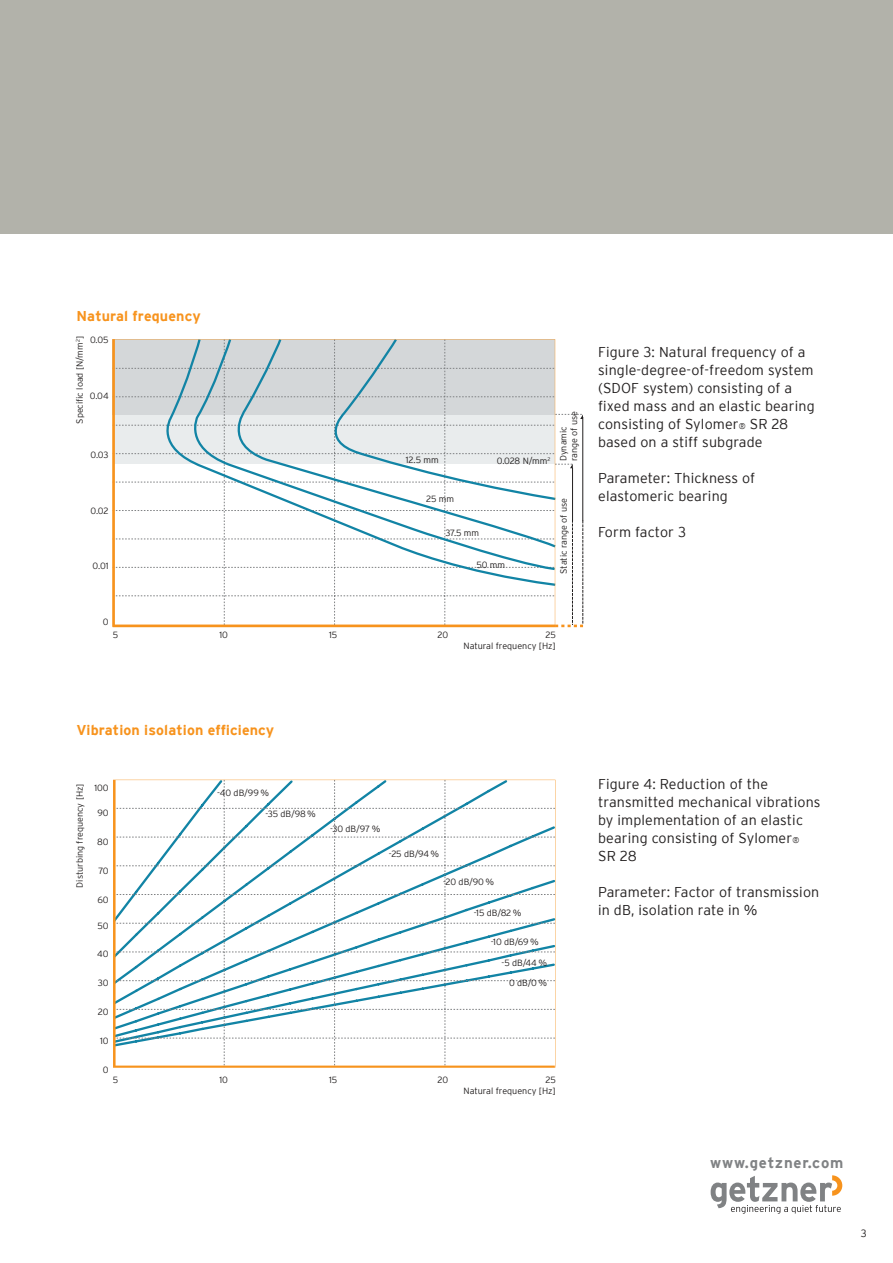
<style>
.page{position:relative;width:893px;height:1263px;background:#fff}
.page>*{position:absolute;margin:0;border:0;box-sizing:border-box;transform-origin:0 0}
.t1{font:700 15px "Interstate";letter-spacing:.055em;color:#808284}
.t2{font:300 14.25px/18px "Interstate";letter-spacing:.01em;color:#221f1f}
.t3{font:700 14.25px "Interstate";letter-spacing:.01em;color:#f7931d}
.t4{font:300 10.5px "Interstate";color:#221f1f}
.t5{font:300 9px/19.8px "Interstate";color:#221f1f;text-align:right}
.s1{font-size:8.25px}
</style>
<div class="page">
<svg style="left:113px;top:339px;width:471px;height:288px"></svg>
<svg style="left:113px;top:780px;width:442px;height:287px"></svg>
<div style="left:0;top:0;width:893px;height:234px;background:#b2b2aa"></div>
<svg style="left:711px;top:1175px;width:131px;height:39px"></svg>
<p class="t3" style="left:77px;top:311px;width:126px">Natural frequency</p>
<p class="t5" style="left:90px;top:331px;width:20px">0.05</p>
<p class="t5" style="left:70px;top:424px;width:89px;rotate:-90deg">Speciic load [N/mm<sup>2</sup>]</p>
<p class="t5" style="left:90px;top:386px;width:20px">0.04</p>
<p class="t5" style="left:90px;top:445px;width:20px">0.03</p>
<p class="t5" style="left:90px;top:501px;width:20px">0.02</p>
<p class="t5" style="left:93px;top:557px;width:18px">0.01</p>
<p class="t5" style="left:103px;top:613px;width:7px">0</p>
<p class="t5" style="left:497px;top:451px;width:55px">0.028 N/mm<sup>2</sup></p>
<p class="t5" style="left:406px;top:451px;width:35px">12.5 mm</p>
<p class="t5" style="left:426px;top:489px;width:29px">25 mm</p>
<p class="t5" style="left:445px;top:524px;width:35px">37.5 mm</p>
<p class="t5" style="left:476px;top:555px;width:30px">50 mm</p>
<p class="t5" style="left:558px;top:461px;width:52px;line-height:10.8px;text-align:left;rotate:-90deg">Dynamic range of use</p>
<p class="t5" style="left:554px;top:574px;width:77px;rotate:-90deg">Static range of use</p>
<p class="t5" style="left:113px;top:626px;width:7px">5</p>
<p class="t5" style="left:219px;top:626px;width:10px">10</p>
<p class="t5" style="left:329px;top:626px;width:10px">15</p>
<p class="t5" style="left:437px;top:626px;width:12px">20</p>
<p class="t5" style="left:546px;top:626px;width:12px">25</p>
<p class="t5" style="left:463px;top:636px;width:94px">Natural frequency [Hz]</p>
<p class="t2" style="left:598px;top:344px;width:218px">Figure 3: Natural frequency of a single-degree-of-freedom system (SDOF system) consisting of a ixed mass and an elastic bearing consisting of Sylomer<span class="s1">®</span> SR 28 based on a stiff subgrade</p>
<p class="t2" style="left:598px;top:470px;width:159px">Parameter: Thickness of elastomeric bearing</p>
<p class="t2" style="left:598px;top:524px;width:89px">Form factor 3</p>
<p class="t3" style="left:77px;top:722px;width:199px">Vibration isolation eficiency</p>
<p class="t5" style="left:70px;top:888px;width:105px;rotate:-90deg">Disturbing frequency [Hz]</p>
<p class="t5" style="left:94px;top:778px;width:16px">100</p>
<p class="t5" style="left:97px;top:804px;width:13px">90</p>
<p class="t5" style="left:97px;top:833px;width:13px">80</p>
<p class="t5" style="left:98px;top:861px;width:12px">70</p>
<p class="t5" style="left:97px;top:890px;width:13px">60</p>
<p class="t5" style="left:97px;top:916px;width:13px">50</p>
<p class="t5" style="left:97px;top:945px;width:13px">40</p>
<p class="t5" style="left:98px;top:974px;width:12px">30</p>
<p class="t5" style="left:98px;top:1002px;width:12px">20</p>
<p class="t5" style="left:100px;top:1031px;width:10px">10</p>
<p class="t5" style="left:103px;top:1060px;width:7px">0</p>
<p class="t5" style="left:217px;top:784px;width:54px">-40 dB/99 %</p>
<p class="t5" style="left:266px;top:804px;width:52px">-35 dB/98 %</p>
<p class="t5" style="left:330px;top:819px;width:52px">-30 dB/97 %</p>
<p class="t5" style="left:389px;top:845px;width:52px">-25 dB/94 %</p>
<p class="t5" style="left:443px;top:872px;width:53px">-20 dB/90 %</p>
<p class="t5" style="left:474px;top:903px;width:49px">-15 dB/82 %</p>
<p class="t5" style="left:491px;top:932px;width:50px">-10 dB/69 %</p>
<p class="t5" style="left:502px;top:953px;width:47px">-5 dB/44 %<br>0 dB/0 %</p>
<p class="t5" style="left:113px;top:1070px;width:7px">5</p>
<p class="t5" style="left:219px;top:1070px;width:10px">10</p>
<p class="t5" style="left:329px;top:1070px;width:10px">15</p>
<p class="t5" style="left:437px;top:1070px;width:12px">20</p>
<p class="t5" style="left:546px;top:1070px;width:12px">25</p>
<p class="t5" style="left:463px;top:1080px;width:94px">Natural frequency [Hz]</p>
<p class="t2" style="left:598px;top:776px;width:224px">Figure 4: Reduction of the transmitted mechanical vibrations by implementation of an elastic bearing consisting of Sylomer<span class="s1">®<br></span>SR 28</p>
<p class="t2" style="left:598px;top:884px;width:223px">Parameter: Factor of transmission in dB, isolation rate in %</p>
<p class="t1" style="left:710px;top:1157px;width:135px">www.getzner.com</p>
<p class="t4" style="left:861px;top:1229px;width:7px">3</p>
</div>
